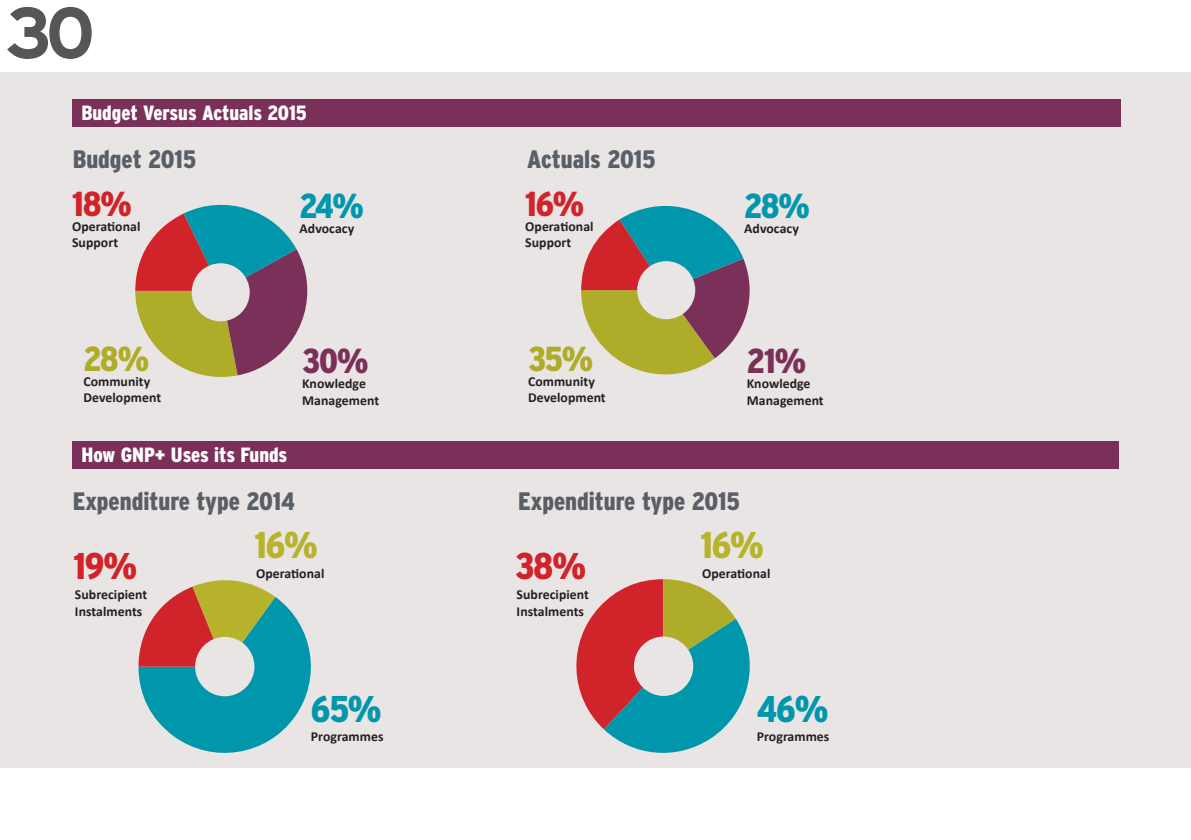
<style>
.page{position:relative;width:1191px;height:840px;background:#fff}
.page>*{position:absolute;margin:0;border:0;box-sizing:border-box;transform-origin:0 0}
.t1{font:700 72px "Interstate";color:#555658}
.t2{font:900 condensed 37.2px "Interstate";color:#d1232a}
.t3{font:900 condensed 37.2px "Interstate";color:#0097ad}
.t4{font:900 condensed 37.2px "Interstate";color:#b7b32d}
.t5{font:900 condensed 34.6px "Interstate";color:#afac2a}
.t6{font:900 condensed 34.6px "Interstate";color:#d1232a}
.t7{font:900 condensed 34.6px "Interstate";color:#0097ad}
.t8{font:900 condensed 34.6px "Interstate";color:#7a3059}
.t9{font:900 condensed 25.2px "Interstate";color:#5a5e67}
.t10{font:900 condensed 20.6px "Interstate";color:#fff}
.t11{font:700 13.8px/16.4px "Calibri";letter-spacing:.005em;color:#231f20}
</style>
<div class="page">
<div style="left:0;top:72px;width:1191px;height:695px;background:#e9e5e4"></div>
<svg style="left:138px;top:580px;width:173px;height:173px"></svg>
<div style="left:195px;top:636px;width:59px;height:60px;background:#e9e5e4;border-radius:50%"></div>
<div style="left:72px;top:441px;width:1046px;height:27px;background:#7a3059"></div>
<svg style="left:576px;top:579px;width:174px;height:174px"></svg>
<div style="left:634px;top:636px;width:59px;height:59px;background:#e9e5e4;border-radius:50%"></div>
<div style="left:72px;top:99px;width:1048px;height:27px;background:#7a3059"></div>
<svg style="left:581px;top:205px;width:169px;height:170px"></svg>
<div style="left:637px;top:261px;width:58px;height:58px;background:#e9e5e4;border-radius:50%"></div>
<svg style="left:135px;top:204px;width:173px;height:173px"></svg>
<div style="left:192px;top:263px;width:58px;height:58px;background:#e9e5e4;border-radius:50%"></div>
<h1 class="t1" style="left:6px;top:6px;width:91px">30</h1>
<h3 class="t10" style="left:81px;top:105px;width:227px">Budget Versus Actuals 2015</h3>
<h3 class="t9" style="left:73px;top:150px;width:125px">Budget 2015</h3>
<h3 class="t9" style="left:527px;top:150px;width:130px">Actuals 2015</h3>
<h3 class="t6" style="left:72px;top:191px;width:61px">18%</h3>
<h3 class="t7" style="left:299px;top:193px;width:66px">24%</h3>
<h3 class="t6" style="left:525px;top:191px;width:61px">16%</h3>
<h3 class="t7" style="left:744px;top:193px;width:67px">28%</h3>
<p class="t11" style="left:72px;top:219px;width:70px">Operational<br>Support</p>
<p class="t11" style="left:299px;top:221px;width:56px">Advocacy</p>
<p class="t11" style="left:744px;top:221px;width:56px">Advocacy</p>
<p class="t11" style="left:525px;top:219px;width:70px">Operational<br>Support</p>
<h3 class="t5" style="left:83px;top:345px;width:67px">28%</h3>
<h3 class="t5" style="left:528px;top:345px;width:67px">35%</h3>
<h3 class="t8" style="left:302px;top:348px;width:68px">30%</h3>
<h3 class="t8" style="left:746px;top:348px;width:61px">21%</h3>
<p class="t11" style="left:83px;top:374px;width:79px">Community<br>Development</p>
<p class="t11" style="left:302px;top:376px;width:78px">Knowledge<br>Management</p>
<p class="t11" style="left:528px;top:374px;width:68px">Community</p>
<p class="t11" style="left:528px;top:390px;width:79px">Development</p>
<p class="t11" style="left:747px;top:376px;width:78px">Knowledge<br>Management</p>
<h3 class="t10" style="left:81px;top:446px;width:207px">How GNP+ Uses its Funds</h3>
<h3 class="t9" style="left:73px;top:491px;width:224px">Expenditure type 2014</h3>
<h3 class="t9" style="left:518px;top:491px;width:223px">Expenditure type 2015</h3>
<h2 class="t2" style="left:73px;top:552px;width:65px">19%</h2>
<h2 class="t2" style="left:515px;top:552px;width:72px">38%</h2>
<h2 class="t4" style="left:254px;top:531px;width:65px">16%</h2>
<h2 class="t4" style="left:700px;top:531px;width:65px">16%</h2>
<p class="t11" style="left:256px;top:566px;width:70px">Operational</p>
<p class="t11" style="left:702px;top:566px;width:70px">Operational</p>
<p class="t11" style="left:75px;top:587px;width:74px">Subrecipient<br>Instalments</p>
<p class="t11" style="left:516px;top:587px;width:74px">Subrecipient<br>Instalments</p>
<h2 class="t3" style="left:311px;top:695px;width:72px">65%</h2>
<h2 class="t3" style="left:756px;top:695px;width:73px">46%</h2>
<p class="t11" style="left:311px;top:729px;width:74px">Programmes</p>
<p class="t11" style="left:757px;top:729px;width:74px">Programmes</p>
</div>
